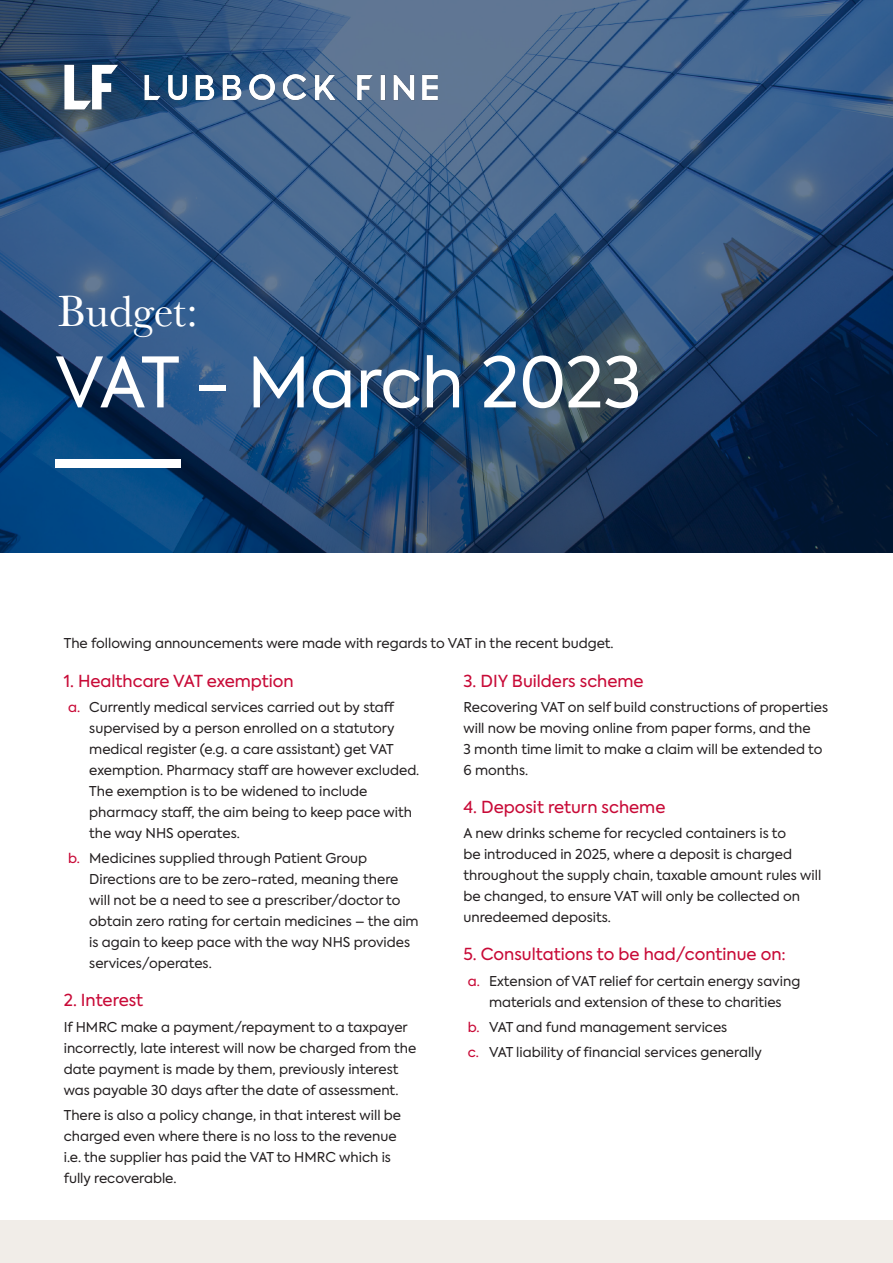
<style>
.page{position:relative;width:893px;height:1263px;background:#fff}
.page>*{position:absolute;margin:0;border:0;box-sizing:border-box;transform-origin:0 0}
.t1{font:69px "Axiforma";letter-spacing:-.005em;color:#fff}
.t2{font:45px "Baskerville URW";color:#fff}
.t3{font:16.5px "Axiforma";color:#c80a37}
.t4{font:13.5px/21px "Axiforma";color:#231f20}
.s1{color:#c80a37}
</style>
<div class="page">
<img style="left:0;top:0;width:893px;height:553px">
<div style="left:0;top:1220px;width:893px;height:43px;background:#f1ede8"></div>
<div style="left:55px;top:459px;width:126px;height:9px;background:#fff"></div>
<img style="left:55px;top:55px;width:391px;height:63px">
<p class="t2" style="left:57px;top:280px;width:142px">Budget:</p>
<p class="t1" style="left:55px;top:338px;width:588px">VAT - March 2023</p>
<p class="t4" style="left:64px;top:633px;width:551px">The following announcements were made with regards to VAT in the recent budget.</p>
<p class="t3" style="left:64px;top:670px;width:231px">1. Healthcare VAT exemption</p>
<p class="t4" style="left:89px;top:697px;width:332px;text-indent:-21px"><span class="s1">a.</span> Currently medical services carried out by staff supervised by a person enrolled on a statutory medical register (e.g. a care assistant) get VAT exemption. Pharmacy staff are however excluded.<br>The exemption is to be widened to include pharmacy staff, the aim being to keep pace with the way NHS operates.</p>
<p class="t4" style="left:89px;top:848px;width:331px;text-indent:-21px"><span class="s1">b.</span> Medicines supplied through Patient Group Directions are to be zero-rated, meaning there will not be a need to see a prescriber/doctor to obtain zero rating for certain medicines – the aim is again to keep pace with the way NHS provides services/operates.</p>
<p class="t3" style="left:64px;top:990px;width:81px">2. Interest</p>
<p class="t4" style="left:64px;top:1016px;width:354px">If HMRC make a payment/repayment to a taxpayer incorrectly, late interest will now be charged from the date payment is made by them, previously interest was payable 30 days after the date of assessment.</p>
<p class="t4" style="left:64px;top:1105px;width:339px">There is also a policy change, in that interest will be charged even where there is no loss to the revenue i.e. the supplier has paid the VAT to HMRC which is fully recoverable.</p>
<p class="t3" style="left:463px;top:670px;width:182px">3. DIY Builders scheme</p>
<p class="t4" style="left:463px;top:697px;width:366px">Recovering VAT on self build constructions of properties will now be moving online from paper forms, and the<br>3 month time limit to make a claim will be extended to 6 months.</p>
<p class="t3" style="left:463px;top:796px;width:203px">4. Deposit return scheme</p>
<p class="t4" style="left:463px;top:823px;width:359px">A new drinks scheme for recycled containers is to<br>be introduced in 2025, where a deposit is charged throughout the supply chain, taxable amount rules will be changed, to ensure VAT will only be collected on unredeemed deposits.</p>
<p class="t3" style="left:463px;top:944px;width:324px">5. Consultations to be had/continue on:</p>
<p class="t4" style="left:468px;top:970px;width:334px;text-align:center"><span class="s1">a.</span> Extension of VAT relief for certain energy saving materials and extension of these to charities</p>
<p class="t4" style="left:468px;top:1017px;width:261px"><span class="s1">b.</span> VAT and fund management services</p>
<p class="t4" style="left:468px;top:1042px;width:296px"><span class="s1">c.</span> VAT liability of financial services generally</p>
</div>
